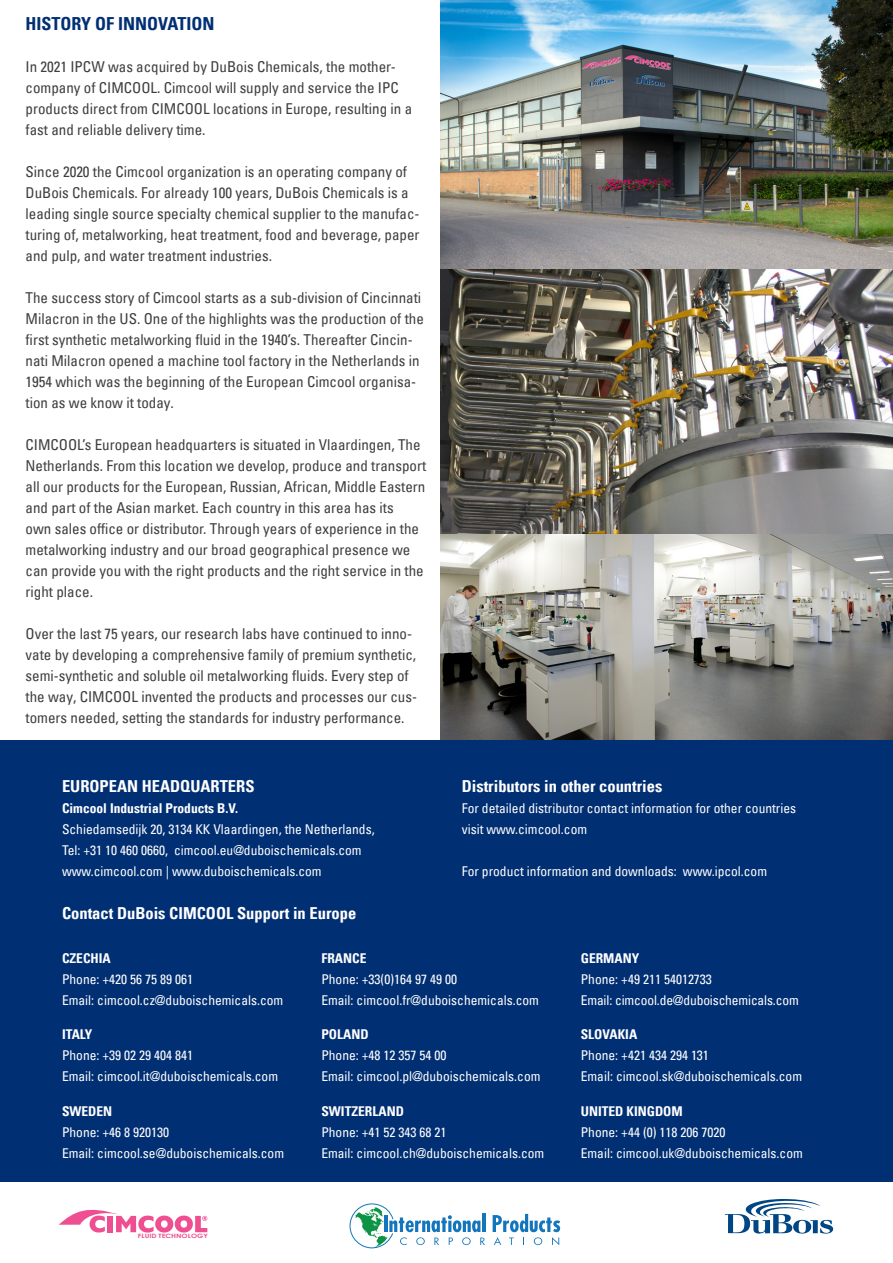
<style>
.page{position:relative;width:893px;height:1263px;background:#fff}
.page>*{position:absolute;margin:0;border:0;box-sizing:border-box;transform-origin:0 0}
.t1{font:18px "Univers Com 67 Bold Cond";color:#002f73}
.t2{font:16.5px "Univers Com 67 Bold Cond";color:#fff}
.t3{font:condensed 15px/21px "Univers Com 57";color:#3e3e3f}
.t4{font:condensed 13.5px "Univers Com 57";color:#fff}
.t5{font:13.5px "Univers Com 67 Bold Cond";color:#fff}
.t6{font:700 6px "Century Gothic";color:#ef4e91;scale:1.23 1}
</style>
<div class="page">
<img style="left:440px;top:482px;width:453px;height:259px">
<img style="left:441px;top:269px;width:452px;height:265px">
<div style="left:0;top:741px;width:893px;height:441px;background:#002f73"></div>
<img style="left:441px;top:0;width:452px;height:269px">
<svg style="left:59px;top:1210px;width:148px;height:22px"></svg>
<svg style="left:725px;top:1199px;width:108px;height:34px"></svg>
<svg style="left:350px;top:1203px;width:135px;height:45px"></svg>
<svg style="left:493px;top:1214px;width:67px;height:31px"></svg>
<p class="t1" style="left:26px;top:13px;width:191px">HISTORY OF INNOVATION</p>
<p class="t3" style="left:26px;top:56px;width:388px">In 2021 IPCW was acquired by DuBois Chemicals, the mother&shy;company of CIMCOOL. Cimcool will supply and service the IPC products direct from CIMCOOL locations in Europe, resulting in a fast and reliable delivery time.</p>
<p class="t3" style="left:26px;top:161px;width:385px">Since 2020 the Cimcool organization is an operating company of<br>DuBois Chemicals. For already 100 years, DuBois Chemicals is a</p>
<p class="t3" style="left:26px;top:203px;width:396px">leading single source specialty chemical supplier to the manufac-</p>
<p class="t3" style="left:26px;top:224px;width:396px">turing of, metalworking, heat treatment, food and beverage, paper</p>
<p class="t3" style="left:26px;top:245px;width:248px">and pulp, and water treatment industries.</p>
<p class="t3" style="left:26px;top:287px;width:400px">The success story of Cimcool starts as a sub-division of Cincinnati<br>Milacron in the US. One of the highlights was the production of the</p>
<p class="t3" style="left:26px;top:329px;width:396px">first synthetic metalworking fluid in the 1940’s. Thereafter Cincin&shy;nati Milacron opened a machine tool factory in the Netherlands in 1954 which was the beginning of the European Cimcool organisa&shy;tion as we know it today.</p>
<p class="t3" style="left:26px;top:434px;width:396px">CIMCOOL’s European headquarters is situated in Vlaardingen, The</p>
<p class="t3" style="left:26px;top:455px;width:402px">Netherlands. From this location we develop, produce and transport all our products for the European, Russian, African, Middle Eastern and part of the Asian market. Each country in this area has its<br>own sales office or distributor. Through years of experience in the metalworking industry and our broad geographical presence we can provide you with the right products and the right service in the right place.</p>
<p class="t3" style="left:26px;top:623px;width:393px">Over the last 75 years, our research labs have continued to inno&shy;vate by developing a comprehensive family of premium synthetic, semi-synthetic and soluble oil metalworking fluids. Every step of the way, CIMCOOL invented the products and processes our cus&shy;tomers needed, setting the standards for industry performance.</p>
<p class="t2" style="left:62px;top:776px;width:194px">EUROPEAN HEADQUARTERS</p>
<p class="t5" style="left:62px;top:800px;width:177px">Cimcool Industrial Products B.V.</p>
<p class="t4" style="left:62px;top:820px;width:314px">Schiedamsedijk 20, 3134 KK Vlaardingen, the Netherlands,</p>
<p class="t4" style="left:62px;top:841px;width:301px">Tel: +31 10 460 0660, cimcool.eu@duboischemicals.com</p>
<p class="t4" style="left:62px;top:862px;width:261px">www.cimcool.com | www.duboischemicals.com</p>
<p class="t2" style="left:462px;top:776px;width:202px">Distributors in other countries</p>
<p class="t4" style="left:462px;top:799px;width:336px">For detailed distributor contact information for other countries</p>
<p class="t4" style="left:462px;top:820px;width:127px">visit www.cimcool.com</p>
<p class="t4" style="left:462px;top:862px;width:307px">For product information and downloads: www.ipcol.com</p>
<p class="t2" style="left:62px;top:903px;width:296px">Contact DuBois CIMCOOL Support in Europe</p>
<p class="t5" style="left:62px;top:950px;width:50px">CZECHIA</p>
<p class="t4" style="left:62px;top:970px;width:133px">Phone: +420 56 75 89 061</p>
<p class="t4" style="left:62px;top:991px;width:223px">Email: cimcool.cz@duboischemicals.com</p>
<p class="t5" style="left:321px;top:950px;width:47px">FRANCE</p>
<p class="t4" style="left:321px;top:970px;width:137px">Phone: +33(0)164 97 49 00</p>
<p class="t4" style="left:321px;top:991px;width:219px">Email: cimcool.fr@duboischemicals.com</p>
<p class="t5" style="left:62px;top:1026px;width:32px">ITALY</p>
<p class="t4" style="left:62px;top:1047px;width:133px">Phone: +39 02 29 404 841</p>
<p class="t4" style="left:62px;top:1068px;width:218px">Email: cimcool.it@duboischemicals.com</p>
<p class="t5" style="left:62px;top:1103px;width:52px">SWEDEN</p>
<p class="t4" style="left:62px;top:1123px;width:109px">Phone: +46 8 920130</p>
<p class="t4" style="left:62px;top:1144px;width:224px">Email: cimcool.se@duboischemicals.com</p>
<p class="t6" style="left:138px;top:1231px;width:58px">FLUID TECHNOLOGY</p>
<p class="t5" style="left:321px;top:1026px;width:49px">POLAND</p>
<p class="t4" style="left:321px;top:1047px;width:127px">Phone: +48 12 357 54 00</p>
<p class="t4" style="left:321px;top:1068px;width:221px">Email: cimcool.pl@duboischemicals.com</p>
<p class="t5" style="left:321px;top:1103px;width:84px">SWITZERLAND</p>
<p class="t4" style="left:321px;top:1123px;width:127px">Phone: +41 52 343 68 21</p>
<p class="t4" style="left:321px;top:1144px;width:224px">Email: cimcool.ch@duboischemicals.com</p>
<p class="t5" style="left:581px;top:950px;width:60px">GERMANY</p>
<p class="t4" style="left:581px;top:970px;width:133px">Phone: +49 211 54012733</p>
<p class="t4" style="left:581px;top:991px;width:219px">Email: cimcool.de@duboischemicals.com</p>
<p class="t5" style="left:581px;top:1026px;width:58px">SLOVAKIA</p>
<p class="t4" style="left:581px;top:1047px;width:130px">Phone: +421 434 294 131</p>
<p class="t4" style="left:581px;top:1068px;width:223px">Email: cimcool.sk@duboischemicals.com</p>
<p class="t5" style="left:581px;top:1103px;width:104px">UNITED KINGDOM</p>
<p class="t4" style="left:581px;top:1123px;width:146px">Phone: +44 (0) 118 206 7020</p>
<p class="t4" style="left:581px;top:1144px;width:224px">Email: cimcool.uk@duboischemicals.com</p>
</div>
